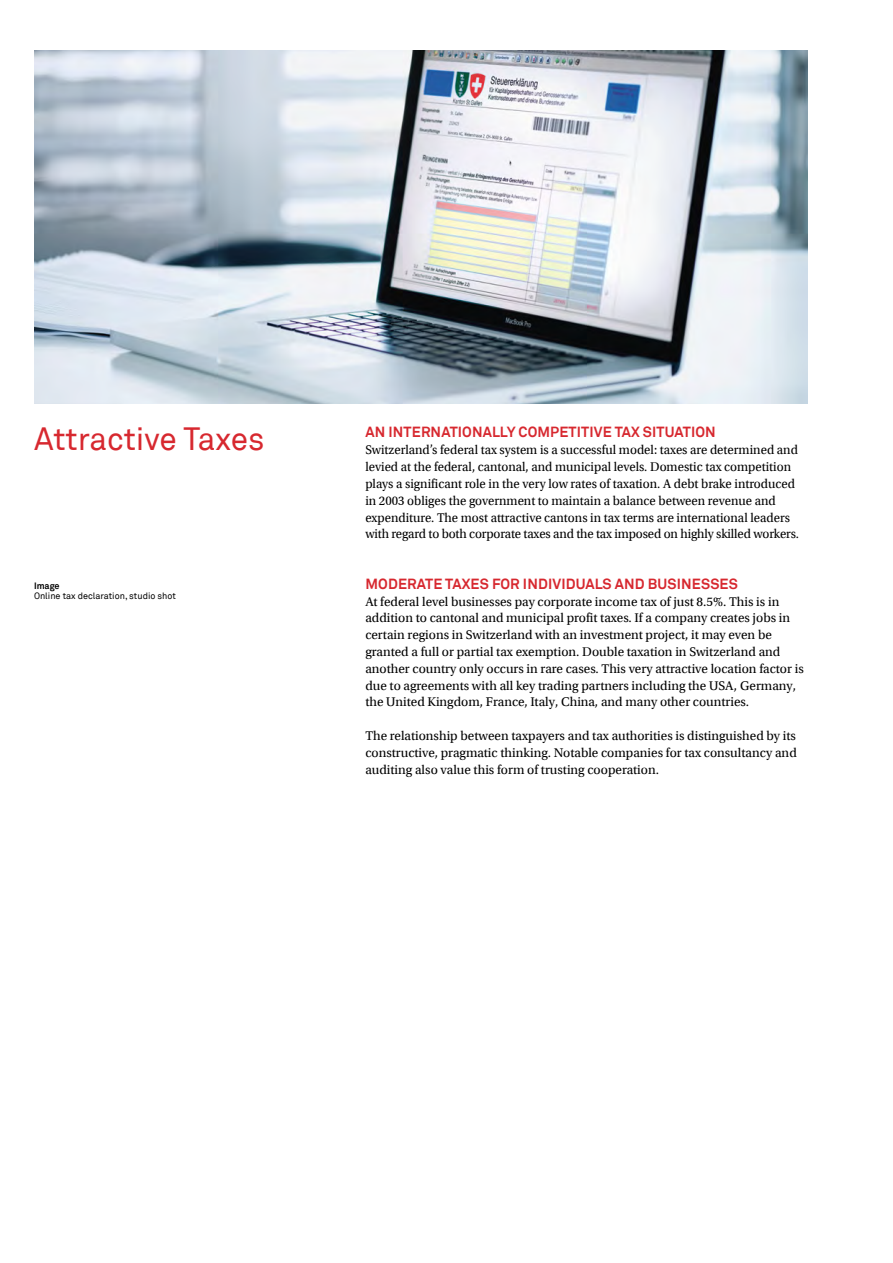
<style>
.page{position:relative;width:893px;height:1263px;background:#fff}
.page>*{position:absolute;margin:0;border:0;box-sizing:border-box;transform-origin:0 0}
.t1{font:31.5px "Akkurat S GE Regular";color:#d7282f}
.t2{font:14.4px "Akkurat S GE Bold";letter-spacing:.01em;color:#d7282f}
.t3{font:13.2px/16.8px "Utopia S GE Regular";color:#000}
.t4{font:9px "Akkurat S GE Regular";color:#000}
.t5{font:9px "Akkurat S GE Bold";color:#000}
</style>
<div class="page">
<img style="left:34px;top:51px;width:774px;height:353px">
<h1 class="t1" style="left:34px;top:416px;width:232px">Attractive Taxes</h1>
<p class="t2" style="left:365px;top:422px;width:352px">AN INTERNATIONALLY COMPETITIVE TAX SITUATION</p>
<p class="t3" style="left:365px;top:441px;width:435px">Switzerland’s federal tax system is a successful model: taxes are determined and levied at the federal, cantonal, and municipal levels. Domestic tax competition plays a significant role in the very low rates of taxation. A debt brake introduced in 2003 obliges the government to maintain a balance between revenue and expenditure. The most attractive cantons in tax terms are international leaders with regard to both corporate taxes and the tax imposed on highly skilled workers.</p>
<p class="t2" style="left:365px;top:573px;width:374px">MODERATE TAXES FOR INDIVIDUALS AND BUSINESSES</p>
<p class="t3" style="left:365px;top:592px;width:440px">At federal level businesses pay corporate income tax of just 8.5%. This is in addition to cantonal and municipal profit taxes. If a company creates jobs in certain regions in Switzerland with an investment project, it may even be granted a full or partial tax exemption. Double taxation in Switzerland and another country only occurs in rare cases. This very attractive location factor is due to agreements with all key trading partners including the USA, Germany, the United Kingdom, France, Italy, China, and many other countries.</p>
<p class="t3" style="left:365px;top:726px;width:433px;text-align:justify">The relationship between taxpayers and tax authorities is distinguished by its constructive, pragmatic thinking. Notable companies for tax consultancy and auditing also value this form of trusting cooperation.</p>
<p class="t5" style="left:34px;top:579px;width:27px">Image</p>
<p class="t4" style="left:34px;top:590px;width:143px">Online tax declaration, studio shot</p>
</div>
